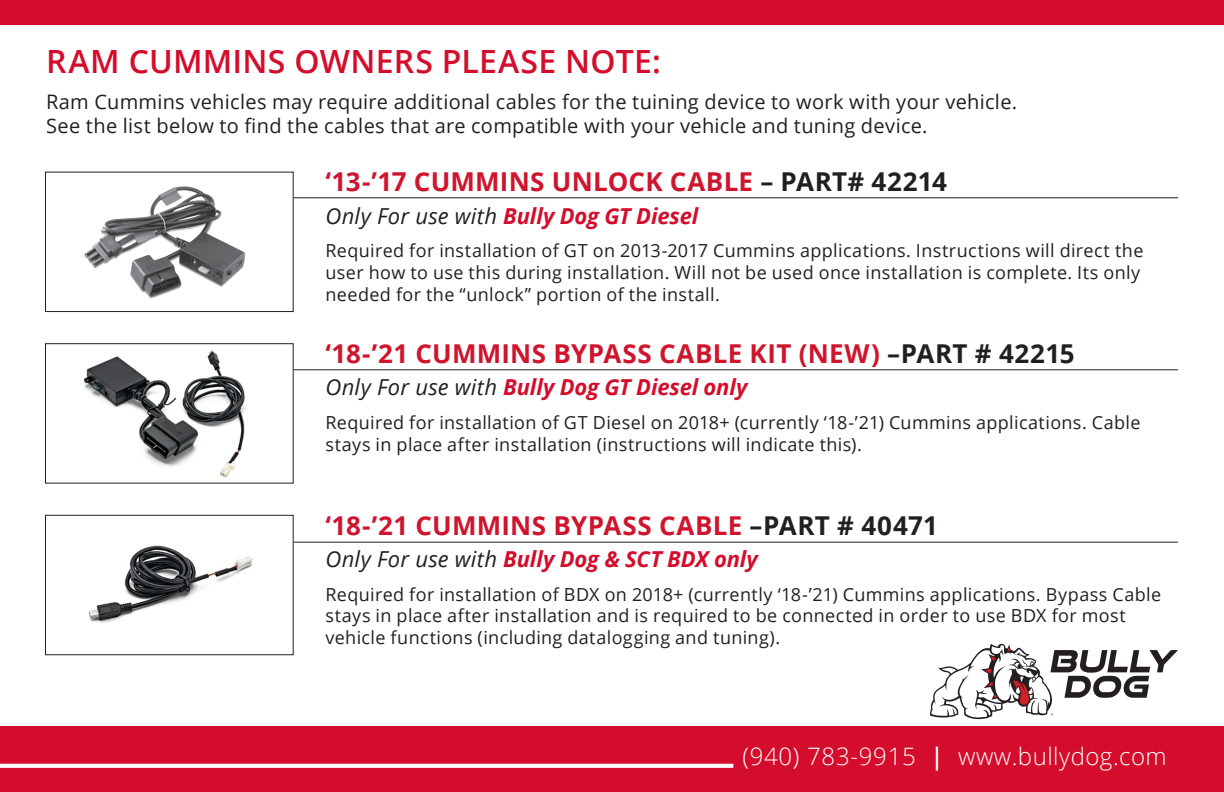
<style>
.page{position:relative;width:1224px;height:792px;background:#d30d2b}
.page>*{position:absolute;margin:0;border:0;box-sizing:border-box;transform-origin:0 0}
.t1{font:600 32px "Open Sans";letter-spacing:.005em;color:#d30d2b}
.t2{font:700 26px "Open Sans";letter-spacing:.01em;color:#cf152d}
.t3{font:300 24px "Open Sans";letter-spacing:.02em;color:#fff}
.t4{font:italic 700 22px "Open Sans";letter-spacing:-.005em;color:#d30d2b}
.t5{font:20px/24px "Open Sans";letter-spacing:.015em;color:#231f20}
.t6{font:18px/21.6px "Open Sans";letter-spacing:.02em;color:#231f20}
.s1{color:#231f20}
.s2{font-weight:400;color:#231f20}
.s3{font-weight:600}
</style>
<div class="page">
<div style="left:0;top:25px;width:1224px;height:701px;background:#fff"></div>
<svg style="left:930px;top:643px;width:248px;height:77px"></svg>
<hr style="left:294px;top:197px;width:884px;height:1px;background:#231f20">
<hr style="left:294px;top:369px;width:884px;height:1px;background:#231f20">
<hr style="left:294px;top:542px;width:884px;height:1px;background:#231f20">
<svg style="left:0;top:764px;width:733px;height:4px;background:#fdf7f8"></svg>
<img style="left:84px;top:186px;width:162px;height:113px">
<div style="left:45px;top:172px;width:249px;height:140px;border:1px solid #231f20"></div>
<img style="left:84px;top:350px;width:161px;height:128px">
<div style="left:45px;top:343px;width:249px;height:141px;border:1px solid #231f20"></div>
<img style="left:88px;top:545px;width:165px;height:78px">
<div style="left:45px;top:515px;width:249px;height:140px;border:1px solid #231f20"></div>
<p class="t1" style="left:46px;top:40px;width:617px">RAM CUMMINS OWNERS PLEASE NOTE:</p>
<p class="t5" style="left:46px;top:90px;width:973px">Ram Cummins vehicles may require additional cables for the tuining device to work with your vehicle.<br>See the list below to find the cables that are compatible with your vehicle and tuning device.</p>
<p class="t2" style="left:325px;top:164px;width:623px">‘13-’17 CUMMINS UNLOCK CABLE <span class="s1">– PART# 42214</span></p>
<p class="t4" style="left:325px;top:200px;width:374px"><span class="s2">Only For use with</span> Bully Dog GT Diesel</p>
<p class="t6" style="left:325px;top:240px;width:820px">Required for installation of GT on 2013-2017 Cummins applications. Instructions will direct the user how to use this during installation. Will not be used once installation is complete. Its only needed for the “unlock” portion of the install.</p>
<p class="t2" style="left:325px;top:335px;width:751px">‘18-’21 CUMMINS BYPASS CABLE KIT (NEW) <span class="s1">–PART # 42215</span></p>
<p class="t4" style="left:325px;top:372px;width:423px"><span class="s2">Only For use with</span> Bully Dog GT Diesel only</p>
<p class="t6" style="left:325px;top:411px;width:817px">Required for installation of GT Diesel on 2018+ (currently ‘18-’21) Cummins applications. Cable stays in place after installation (instructions will indicate this).</p>
<p class="t2" style="left:325px;top:507px;width:614px">‘18-’21 CUMMINS BYPASS CABLE <span class="s1">–PART # 40471</span></p>
<p class="t4" style="left:325px;top:544px;width:434px"><span class="s2">Only For use with</span> Bully Dog &amp; SCT BDX only</p>
<p class="t6" style="left:325px;top:583px;width:837px">Required for installation of BDX on 2018+ (currently ‘18-’21) Cummins applications. Bypass Cable stays in place after installation and is required to be connected in order to use BDX for most vehicle functions (including datalogging and tuning).</p>
<p class="t3" style="left:742px;top:740px;width:426px">(940) 783-9915 <span class="s3">|</span> www.bullydog.com</p>
</div>
